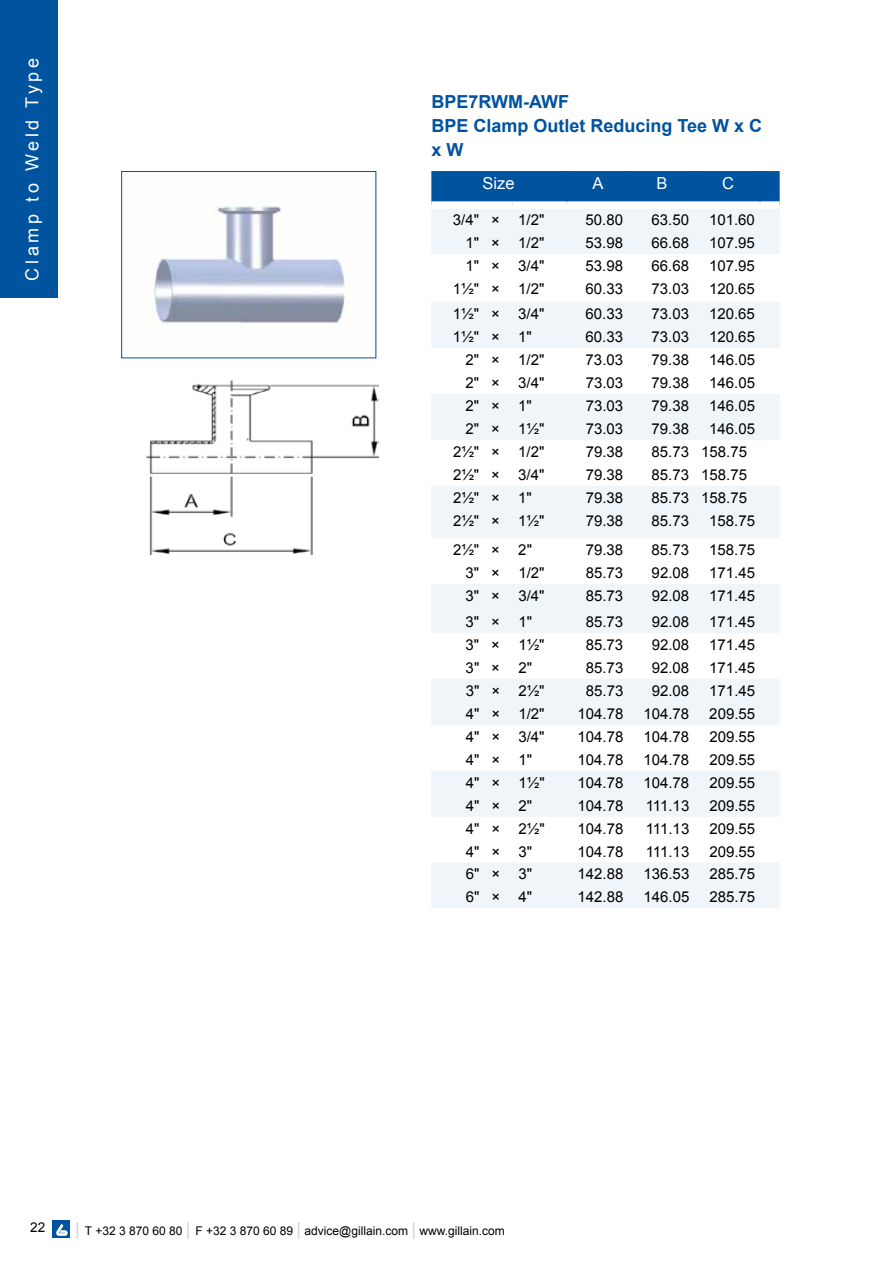
<style>
.page{position:relative;width:893px;height:1263px;background:#fff}
.page>*{position:absolute;margin:0;border:0;box-sizing:border-box;transform-origin:0 0}
.t1{font:700 18px/24px "Arial";color:#00539f}
.t2{font:18px "Arial";letter-spacing:.2em;color:#fff}
.t3{font:16.5px "Arial";color:#fff}
.t4{font:15px "Arial";color:#000}
.t5{font:13.5px "Arial";color:#000}
.t6{font:12px "Arial";color:#000}
.s1{font-size:18px;color:#d1d3d4}
</style>
<div class="page">
<div style="left:53px;top:1220px;width:17px;height:17px;background:#00539f"></div>
<svg style="left:56px;top:1223px;width:12px;height:13px"></svg>
<img style="left:154px;top:206px;width:196px;height:120px">
<div style="left:121px;top:171px;width:255px;height:187px;border:1px solid #00539f"></div>
<div style="left:431px;top:171px;width:349px;height:30px;background:#00539f"></div>
<svg style="left:432px;top:209px;width:348px;height:699px;fill:#f0f5f9"></svg>
<hr style="left:627px;top:171px;width:4px;height:30px;background:#00539f">
<hr style="left:693px;top:171px;width:4px;height:30px;background:#00539f">
<hr style="left:564px;top:171px;width:4px;height:30px;background:#00539f">
<hr style="left:759px;top:171px;width:4px;height:30px;background:#00539f">
<img style="left:147px;top:381px;width:231px;height:174px">
<div style="left:0;top:0;width:57px;height:298px;background:#00539f"></div>
<p class="t2" style="left:21px;top:281px;width:224px;rotate:-90deg">Clamp to Weld Type</p>
<p class="t1" style="left:431px;top:90px;width:332px">BPE7RWM-AWF<br>BPE Clamp Outlet Reducing Tee W x C x W</p>
<p class="t3" style="left:483px;top:172px;width:34px">Size</p>
<p class="t3" style="left:592px;top:172px;width:13px">A</p>
<p class="t3" style="left:656px;top:172px;width:13px">B</p>
<p class="t3" style="left:722px;top:172px;width:13px">C</p>
<p class="t4" style="left:453px;top:210px;width:93px">3/4" × 1/2"</p>
<p class="t4" style="left:586px;top:210px;width:39px">50.80</p>
<p class="t4" style="left:651px;top:210px;width:39px">63.50</p>
<p class="t4" style="left:709px;top:210px;width:47px">101.60</p>
<p class="t4" style="left:465px;top:233px;width:80px">1" × 1/2"</p>
<p class="t4" style="left:586px;top:233px;width:39px">53.98</p>
<p class="t4" style="left:651px;top:233px;width:39px">66.68</p>
<p class="t4" style="left:709px;top:233px;width:47px">107.95</p>
<p class="t4" style="left:465px;top:256px;width:80px">1" × 3/4"</p>
<p class="t4" style="left:586px;top:256px;width:39px">53.98</p>
<p class="t4" style="left:651px;top:256px;width:39px">66.68</p>
<p class="t4" style="left:709px;top:256px;width:47px">107.95</p>
<p class="t4" style="left:453px;top:279px;width:93px">1½" × 1/2"</p>
<p class="t4" style="left:586px;top:279px;width:39px">60.33</p>
<p class="t4" style="left:651px;top:279px;width:39px">73.03</p>
<p class="t4" style="left:709px;top:279px;width:47px">120.65</p>
<p class="t4" style="left:453px;top:304px;width:93px">1½" × 3/4"</p>
<p class="t4" style="left:586px;top:304px;width:39px">60.33</p>
<p class="t4" style="left:651px;top:304px;width:39px">73.03</p>
<p class="t4" style="left:709px;top:304px;width:47px">120.65</p>
<p class="t4" style="left:453px;top:327px;width:80px">1½" × 1"</p>
<p class="t4" style="left:586px;top:327px;width:39px">60.33</p>
<p class="t4" style="left:651px;top:327px;width:39px">73.03</p>
<p class="t4" style="left:709px;top:327px;width:47px">120.65</p>
<p class="t4" style="left:465px;top:350px;width:80px">2" × 1/2"</p>
<p class="t4" style="left:586px;top:350px;width:39px">73.03</p>
<p class="t4" style="left:652px;top:350px;width:39px">79.38</p>
<p class="t4" style="left:709px;top:350px;width:47px">146.05</p>
<p class="t4" style="left:465px;top:373px;width:80px">2" × 3/4"</p>
<p class="t4" style="left:586px;top:373px;width:39px">73.03</p>
<p class="t4" style="left:652px;top:373px;width:39px">79.38</p>
<p class="t4" style="left:709px;top:373px;width:47px">146.05</p>
<p class="t4" style="left:465px;top:396px;width:68px">2" × 1"</p>
<p class="t4" style="left:586px;top:396px;width:39px">73.03</p>
<p class="t4" style="left:652px;top:396px;width:39px">79.38</p>
<p class="t4" style="left:709px;top:396px;width:47px">146.05</p>
<p class="t4" style="left:466px;top:419px;width:80px">2" × 1½"</p>
<p class="t4" style="left:586px;top:419px;width:39px">73.03</p>
<p class="t4" style="left:652px;top:419px;width:39px">79.38</p>
<p class="t4" style="left:709px;top:419px;width:47px">146.05</p>
<p class="t4" style="left:453px;top:442px;width:93px">2½" × 1/2"</p>
<p class="t4" style="left:586px;top:442px;width:39px">79.38</p>
<p class="t4" style="left:652px;top:442px;width:97px">85.73 158.75</p>
<p class="t4" style="left:453px;top:465px;width:93px">2½" × 3/4"</p>
<p class="t4" style="left:586px;top:465px;width:39px">79.38</p>
<p class="t4" style="left:652px;top:465px;width:97px">85.73 158.75</p>
<p class="t4" style="left:453px;top:488px;width:80px">2½" × 1"</p>
<p class="t4" style="left:586px;top:488px;width:39px">79.38</p>
<p class="t4" style="left:652px;top:488px;width:97px">85.73 158.75</p>
<p class="t4" style="left:453px;top:511px;width:93px">2½" × 1½"</p>
<p class="t4" style="left:586px;top:511px;width:39px">79.38</p>
<p class="t4" style="left:652px;top:511px;width:39px">85.73</p>
<p class="t4" style="left:709px;top:511px;width:47px">158.75</p>
<p class="t4" style="left:453px;top:540px;width:80px">2½" × 2"</p>
<p class="t4" style="left:586px;top:540px;width:39px">79.38</p>
<p class="t4" style="left:652px;top:540px;width:39px">85.73</p>
<p class="t4" style="left:709px;top:540px;width:47px">158.75</p>
<p class="t4" style="left:466px;top:563px;width:80px">3" × 1/2"</p>
<p class="t4" style="left:586px;top:563px;width:39px">85.73</p>
<p class="t4" style="left:652px;top:563px;width:39px">92.08</p>
<p class="t4" style="left:709px;top:563px;width:47px">171.45</p>
<p class="t4" style="left:466px;top:586px;width:80px">3" × 3/4"</p>
<p class="t4" style="left:586px;top:586px;width:39px">85.73</p>
<p class="t4" style="left:652px;top:586px;width:39px">92.08</p>
<p class="t4" style="left:709px;top:586px;width:47px">171.45</p>
<p class="t4" style="left:466px;top:612px;width:68px">3" × 1"</p>
<p class="t4" style="left:586px;top:612px;width:39px">85.73</p>
<p class="t4" style="left:652px;top:612px;width:39px">92.08</p>
<p class="t4" style="left:709px;top:612px;width:47px">171.45</p>
<p class="t4" style="left:466px;top:635px;width:80px">3" × 1½"</p>
<p class="t4" style="left:586px;top:635px;width:39px">85.73</p>
<p class="t4" style="left:652px;top:635px;width:39px">92.08</p>
<p class="t4" style="left:709px;top:635px;width:47px">171.45</p>
<p class="t4" style="left:466px;top:658px;width:68px">3" × 2"</p>
<p class="t4" style="left:586px;top:658px;width:39px">85.73</p>
<p class="t4" style="left:652px;top:658px;width:39px">92.08</p>
<p class="t4" style="left:709px;top:658px;width:47px">171.45</p>
<p class="t4" style="left:466px;top:681px;width:80px">3" × 2½"</p>
<p class="t4" style="left:586px;top:681px;width:39px">85.73</p>
<p class="t4" style="left:652px;top:681px;width:39px">92.08</p>
<p class="t4" style="left:709px;top:681px;width:47px">171.45</p>
<p class="t4" style="left:466px;top:704px;width:80px">4" × 1/2"</p>
<p class="t4" style="left:577px;top:704px;width:47px">104.78</p>
<p class="t4" style="left:643px;top:704px;width:47px">104.78</p>
<p class="t4" style="left:709px;top:704px;width:47px">209.55</p>
<p class="t4" style="left:466px;top:727px;width:80px">4" × 3/4"</p>
<p class="t4" style="left:577px;top:727px;width:47px">104.78</p>
<p class="t4" style="left:643px;top:727px;width:47px">104.78</p>
<p class="t4" style="left:709px;top:727px;width:47px">209.55</p>
<p class="t4" style="left:466px;top:750px;width:68px">4" × 1"</p>
<p class="t4" style="left:577px;top:750px;width:47px">104.78</p>
<p class="t4" style="left:643px;top:750px;width:47px">104.78</p>
<p class="t4" style="left:709px;top:750px;width:47px">209.55</p>
<p class="t4" style="left:466px;top:773px;width:80px">4" × 1½"</p>
<p class="t4" style="left:577px;top:773px;width:47px">104.78</p>
<p class="t4" style="left:643px;top:773px;width:47px">104.78</p>
<p class="t4" style="left:709px;top:773px;width:47px">209.55</p>
<p class="t4" style="left:466px;top:796px;width:68px">4" × 2"</p>
<p class="t4" style="left:578px;top:796px;width:47px">104.78</p>
<p class="t4" style="left:646px;top:796px;width:45px">111.13</p>
<p class="t4" style="left:709px;top:796px;width:47px">209.55</p>
<p class="t4" style="left:466px;top:818px;width:80px">4" × 2½"</p>
<p class="t4" style="left:578px;top:818px;width:47px">104.78</p>
<p class="t4" style="left:646px;top:818px;width:45px">111.13</p>
<p class="t4" style="left:709px;top:818px;width:47px">209.55</p>
<p class="t4" style="left:466px;top:841px;width:68px">4" × 3"</p>
<p class="t4" style="left:578px;top:841px;width:47px">104.78</p>
<p class="t4" style="left:646px;top:841px;width:45px">111.13</p>
<p class="t4" style="left:709px;top:841px;width:47px">209.55</p>
<p class="t4" style="left:466px;top:864px;width:68px">6" × 3"</p>
<p class="t4" style="left:578px;top:864px;width:47px">142.88</p>
<p class="t4" style="left:643px;top:864px;width:47px">136.53</p>
<p class="t4" style="left:709px;top:864px;width:47px">285.75</p>
<p class="t4" style="left:466px;top:887px;width:68px">6" × 4"</p>
<p class="t4" style="left:578px;top:887px;width:47px">142.88</p>
<p class="t4" style="left:643px;top:887px;width:47px">146.05</p>
<p class="t4" style="left:709px;top:887px;width:47px">285.75</p>
<p class="t5" style="left:30px;top:1218px;width:17px">22</p>
<p class="t6" style="left:75px;top:1223px;width:431px"><span class="s1">|</span> T +32 3 870 60 80 <span class="s1">|</span> F +32 3 870 60 89 <span class="s1">|</span> advice@gillain.com <span class="s1">|</span> www.gillain.com</p>
</div>
